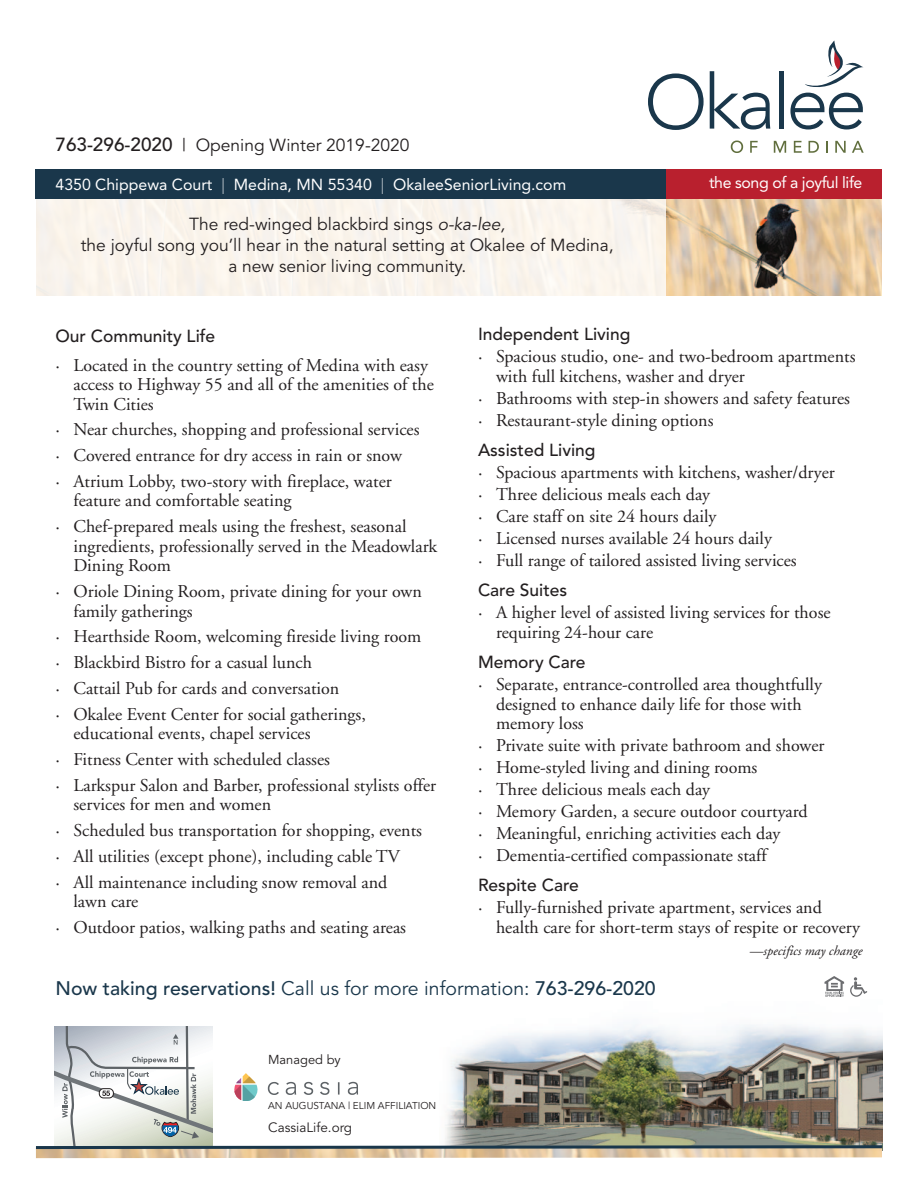
<style>
.page{position:relative;width:918px;height:1188px;background:#fff}
.page>*{position:absolute;margin:0;border:0;box-sizing:border-box;transform-origin:0 0}
.t1{font:500 19.5px "Avenir";color:#1a374b}
.t2{font:18px/19.5px "Adobe Garamond";color:#231f20}
.t3{font:17.4px/21px "Avenir";color:#231f20;text-align:center}
.t4{font:500 17.4px "Avenir";color:#231f20}
.t5{font:15.9px "Avenir";color:#fff}
.t6{font:15.9px "Avenir";letter-spacing:-.025em;color:#fff}
.t7{font:italic 13.5px "Adobe Garamond";color:#231f20}
.t8{font:13.5px "Avenir";color:#231f20}
.t9{font:12.9px "Avenir";color:#231f20}
.t10{font:9.9px "Avenir";color:#231f20}
.s1{font-weight:500;font-size:18.9px}
.s2{color:rgb(255 255 255/.6)}
.s3{font-style:italic}
.s4{font-weight:400}
</style>
<div class="page">
<img style="left:666px;top:199px;width:216px;height:97px">
<div style="left:24px;top:193px;width:642px;height:112px;background:#fff;opacity:.8"></div>
<svg style="left:648px;top:73px;width:56px;height:57px"></svg>
<svg style="left:710px;top:71px;width:60px;height:59px"></svg>
<hr style="left:779px;top:71px;width:4px;height:58px;background:#1a374b">
<svg style="left:790px;top:41px;width:73px;height:89px"></svg>
<svg style="left:731px;top:141px;width:12px;height:12px"></svg>
<svg style="left:750px;top:141px;width:8px;height:12px"></svg>
<svg style="left:774px;top:141px;width:12px;height:12px"></svg>
<svg style="left:794px;top:141px;width:8px;height:12px"></svg>
<svg style="left:809px;top:141px;width:10px;height:12px"></svg>
<svg style="left:826px;top:141px;width:2px;height:12px"></svg>
<svg style="left:835px;top:141px;width:11px;height:12px"></svg>
<svg style="left:852px;top:141px;width:12px;height:12px"></svg>
<svg style="left:825px;top:976px;width:19px;height:21px"></svg>
<svg style="left:850px;top:977px;width:17px;height:20px"></svg>
<div style="left:35px;top:169px;width:643px;height:30px;background:#1a374b"></div>
<div style="left:666px;top:169px;width:216px;height:30px;background:#b9202e"></div>
<img style="left:36px;top:1149px;width:846px;height:9px">
<img style="left:36px;top:1027px;width:846px;height:122px">
<p class="t3" style="left:56px;top:136px;width:355px"><span class="s1">763-296-2020</span> | Opening Winter 2019-2020</p>
<p class="t5" style="left:56px;top:178px;width:512px">4350 Chippewa Court <span class="s2">|</span> Medina, MN 55340 <span class="s2">|</span> OkaleeSeniorLiving.com</p>
<p class="t6" style="left:709px;top:176px;width:155px">the song of a joyful life</p>
<p class="t3" style="left:81px;top:216px;width:534px">The red-winged blackbird sings <span class="s3">o-ka-lee,<br></span>the joyful song you’ll hear in the natural setting at Okalee of Medina, a new senior living community.</p>
<p class="t4" style="left:56px;top:329px;width:161px">Our Community Life</p>
<p class="t2" style="left:74px;top:357px;width:362px;text-indent:-18px">· Located in the country setting of Medina with easy access to Highway 55 and all of the amenities of the<br>Twin Cities</p>
<p class="t2" style="left:56px;top:422px;width:366px">· Near churches, shopping and professional services</p>
<p class="t2" style="left:56px;top:447px;width:348px">· Covered entrance for dry access in rain or snow</p>
<p class="t2" style="left:74px;top:473px;width:320px;text-indent:-18px">· Atrium Lobby, two-story with fireplace, water feature and comfortable seating</p>
<p class="t2" style="left:74px;top:518px;width:365px;text-indent:-18px">· Chef-prepared meals using the freshest, seasonal ingredients, professionally served in the Meadowlark<br>Dining Room</p>
<p class="t2" style="left:74px;top:583px;width:350px;text-indent:-18px">· Oriole Dining Room, private dining for your own family gatherings</p>
<p class="t2" style="left:56px;top:629px;width:367px">· Hearthside Room, welcoming fireside living room</p>
<p class="t2" style="left:56px;top:654px;width:258px">· Blackbird Bistro for a casual lunch</p>
<p class="t2" style="left:56px;top:680px;width:285px">· Cattail Pub for cards and conversation</p>
<p class="t2" style="left:74px;top:706px;width:294px;text-indent:-18px">· Okalee Event Center for social gatherings, educational events, chapel services</p>
<p class="t2" style="left:56px;top:751px;width:276px">· Fitness Center with scheduled classes</p>
<p class="t2" style="left:74px;top:777px;width:364px;text-indent:-18px">· Larkspur Salon and Barber, professional stylists offer services for men and women</p>
<p class="t2" style="left:56px;top:822px;width:368px">· Scheduled bus transportation for shopping, events</p>
<p class="t2" style="left:56px;top:848px;width:346px">· All utilities (except phone), including cable TV</p>
<p class="t2" style="left:74px;top:874px;width:315px;text-indent:-18px">· All maintenance including snow removal and lawn care</p>
<p class="t2" style="left:56px;top:919px;width:352px">· Outdoor patios, walking paths and seating areas</p>
<p class="t4" style="left:478px;top:327px;width:154px">Independent Living</p>
<p class="t2" style="left:496px;top:349px;width:361px;text-indent:-18px">· Spacious studio, one- and two-bedroom apartments with full kitchens, washer and dryer</p>
<p class="t2" style="left:478px;top:390px;width:373px">· Bathrooms with step-in showers and safety features</p>
<p class="t2" style="left:478px;top:412px;width:237px">· Restaurant-style dining options</p>
<p class="t4" style="left:478px;top:443px;width:119px">Assisted Living</p>
<p class="t2" style="left:478px;top:464px;width:358px">· Spacious apartments with kitchens, washer/dryer</p>
<p class="t2" style="left:478px;top:486px;width:234px">· Three delicious meals each day</p>
<p class="t2" style="left:478px;top:508px;width:240px">· Care staff on site 24 hours daily</p>
<p class="t2" style="left:478px;top:530px;width:295px">· Licensed nurses available 24 hours daily</p>
<p class="t2" style="left:478px;top:552px;width:320px">· Full range of tailored assisted living services</p>
<p class="t4" style="left:478px;top:583px;width:91px">Care Suites</p>
<p class="t2" style="left:496px;top:605px;width:336px;text-indent:-18px">· A higher level of assisted living services for those requiring 24-hour care</p>
<p class="t4" style="left:478px;top:655px;width:109px">Memory Care</p>
<p class="t2" style="left:496px;top:677px;width:327px;text-indent:-18px">· Separate, entrance-controlled area thoughtfully designed to enhance daily life for those with memory loss</p>
<p class="t2" style="left:478px;top:737px;width:348px">· Private suite with private bathroom and shower</p>
<p class="t2" style="left:478px;top:759px;width:281px">· Home-styled living and dining rooms</p>
<p class="t2" style="left:478px;top:781px;width:234px">· Three delicious meals each day</p>
<p class="t2" style="left:478px;top:803px;width:331px">· Memory Garden, a secure outdoor courtyard</p>
<p class="t2" style="left:478px;top:825px;width:304px">· Meaningful, enriching activities each day</p>
<p class="t2" style="left:478px;top:847px;width:290px">· Dementia-certified compassionate staff</p>
<p class="t4" style="left:478px;top:878px;width:102px">Respite Care</p>
<p class="t2" style="left:496px;top:899px;width:366px;text-indent:-18px">· Fully-furnished private apartment, services and health care for short-term stays of respite or recovery</p>
<p class="t7" style="left:750px;top:945px;width:114px">—specifics may change</p>
<p class="t1" style="left:56px;top:980px;width:602px">Now taking reservations! <span class="s4">Call us for more information:</span> 763-296-2020</p>
<p class="t9" style="left:268px;top:1054px;width:74px">Managed by</p>
<p class="t10" style="left:268px;top:1101px;width:170px">AN AUGUSTANA | ELIM AFFILIATION</p>
<p class="t8" style="left:268px;top:1122px;width:85px">CassiaLife.org</p>
</div>
